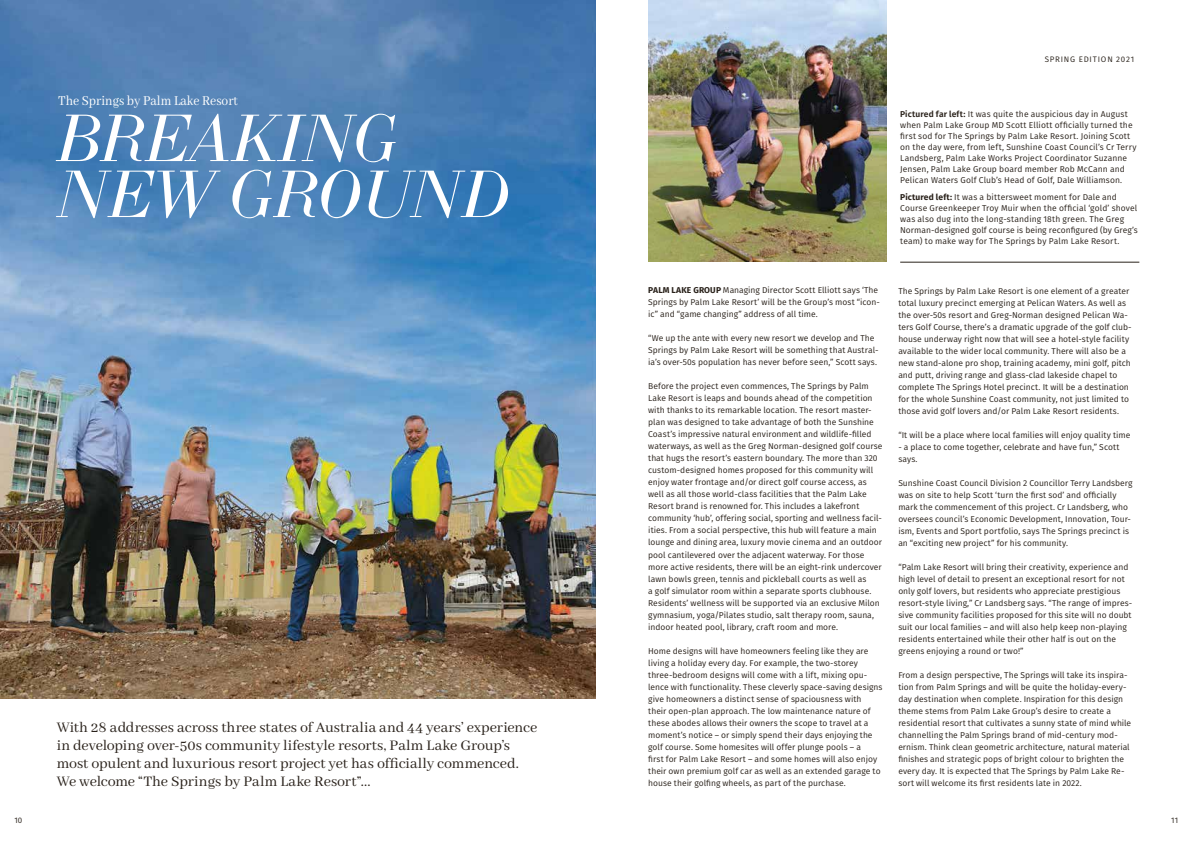
<style>
.page{position:relative;width:1191px;height:842px;background:#fff}
.page>*{position:absolute;margin:0;border:0;box-sizing:border-box;transform-origin:0 0}
.t1{font:italic 66px/56px "LTC Bodoni 175";color:#fff}
.t2{font:16px/18px "Abhaya Libre";color:#29211a}
.t3{font:15px "Abhaya Libre";color:#fff;scale:.9 1}
.t4{font:8.5px/12px "Fira Sans";color:#29211a}
.t5{font:8px "Fira Sans";letter-spacing:.1em;color:#29211a}
.s1{font-weight:600}
.s2{font-weight:700}
</style>
<div class="page">
<img style="left:0;top:0;width:596px;height:698px">
<img style="left:648px;top:0;width:238px;height:262px">
<hr style="left:900px;top:262px;width:239px;height:1px;background:#29211a">
<h3 class="t3" style="left:58px;top:92px;width:201px">The Springs by Palm Lake Resort</h3>
<h1 class="t1" style="left:58px;top:112px;width:453px">BREAKING<br>NEW GROUND</h1>
<p class="t5" style="left:14px;top:814px;width:9px">10</p>
<p class="t2" style="left:57px;top:719px;width:482px">With 28 addresses across three states of Australia and 44 years’ experience in developing over-50s community lifestyle resorts, Palm Lake Group’s most opulent and luxurious resort project yet has officially commenced.<br>We welcome “The Springs by Palm Lake Resort”...</p>
<p class="t5" style="left:1044px;top:54px;width:91px">SPRING EDITION 2021</p>
<p class="t4" style="left:900px;top:109px;width:238px;line-height:11px"><span class="s1">Pictured far left:</span> It was quite the auspicious day in August when Palm Lake Group MD Scott Elliott officially turned the first sod for The Springs by Palm Lake Resort. Joining Scott on the day were, from left, Sunshine Coast Council’s Cr Terry Landsberg, Palm Lake Works Project Coordinator Suzanne Jensen, Palm Lake Group board member Rob McCann and Pelican Waters Golf Club’s Head of Golf, Dale Williamson.</p>
<p class="t4" style="left:900px;top:192px;width:239px;line-height:11px"><span class="s2">Pictured left:</span> It was a bittersweet moment for Dale and Course Greenkeeper Troy Muir when the official ‘gold’ shovel was also dug into the long-standing 18th green. The Greg Norman-designed golf course is being reconfigured (by Greg’s team) to make way for The Springs by Palm Lake Resort.</p>
<p class="t4" style="left:648px;top:285px;width:233px"><span class="s2">PALM LAKE GROUP</span> Managing Director Scott Elliott says ‘The<br>Springs by Palm Lake Resort’ will be the Group’s most “icon&shy;ic” and “game changing” address of all time.</p>
<p class="t4" style="left:648px;top:333px;width:232px">“We up the ante with every new resort we develop and The<br>Springs by Palm Lake Resort will be something that Austral&shy;ia’s over-50s population has never before seen,” Scott says.</p>
<p class="t4" style="left:648px;top:381px;width:236px">Before the project even commences, The Springs by Palm Lake Resort is leaps and bounds ahead of the competition with thanks to its remarkable location. The resort master&shy;plan was designed to take advantage of both the Sunshine Coast’s impressive natural environment and wildlife-filled waterways, as well as the Greg Norman-designed golf course that hugs the resort’s eastern boundary. The more than 320 custom-designed homes proposed for this community will enjoy water frontage and/or direct golf course access, as well as all those world-class facilities that the Palm Lake Resort brand is renowned for. This includes a lakefront community ‘hub’, offering social, sporting and wellness facil&shy;ities. From a social perspective, this hub will feature a main lounge and dining area, luxury movie cinema and an outdoor pool cantilevered over the adjacent waterway. For those more active residents, there will be an eight-rink undercover lawn bowls green, tennis and pickleball courts as well as<br>a golf simulator room within a separate sports clubhouse.<br>Residents’ wellness will be supported via an exclusive Milon gymnasium, yoga/Pilates studio, salt therapy room, sauna, indoor heated pool, library, craft room and more.</p>
<p class="t4" style="left:648px;top:645px;width:236px">Home designs will have homeowners feeling like they are living a holiday every day. For example, the two-storey three-bedroom designs will come with a lift, mixing opu&shy;lence with functionality. These cleverly space-saving designs give homeowners a distinct sense of spaciousness with<br>their open-plan approach. The low maintenance nature of these abodes allows their owners the scope to travel at a moment’s notice – or simply spend their days enjoying the golf course. Some homesites will offer plunge pools – a<br>first for Palm Lake Resort – and some homes will also enjoy their own premium golf car as well as an extended garage to house their golfing wheels, as part of the purchase.</p>
<p class="t4" style="left:898px;top:285px;width:235px">The Springs by Palm Lake Resort is one element of a greater total luxury precinct emerging at Pelican Waters. As well as the over-50s resort and Greg-Norman designed Pelican Wa&shy;ters Golf Course, there’s a dramatic upgrade of the golf club&shy;house underway right now that will see a hotel-style facility available to the wider local community. There will also be a new stand-alone pro shop, training academy, mini golf, pitch and putt, driving range and glass-clad lakeside chapel to complete The Springs Hotel precinct. It will be a destination for the whole Sunshine Coast community, not just limited to those avid golf lovers and/or Palm Lake Resort residents.</p>
<p class="t4" style="left:898px;top:429px;width:234px">“It will be a place where local families will enjoy quality time</p>
<p class="t4" style="left:898px;top:441px;width:222px">- a place to come together, celebrate and have fun,” Scott says.</p>
<p class="t4" style="left:898px;top:477px;width:236px">Sunshine Coast Council Division 2 Councillor Terry Landsberg was on site to help Scott ‘turn the first sod’ and officially mark the commencement of this project. Cr Landsberg, who oversees council’s Economic Development, Innovation, Tour&shy;ism, Events and Sport portfolio, says The Springs precinct is an “exciting new project” for his community.</p>
<p class="t4" style="left:898px;top:561px;width:235px">“Palm Lake Resort will bring their creativity, experience and high level of detail to present an exceptional resort for not only golf lovers, but residents who appreciate prestigious resort-style living,” Cr Landsberg says. “The range of impres&shy;sive community facilities proposed for this site will no doubt suit our local families – and will also help keep non-playing residents entertained while their other half is out on the greens enjoying a round or two!”</p>
<p class="t4" style="left:898px;top:669px;width:234px">From a design perspective, The Springs will take its inspira&shy;tion from Palm Springs and will be quite the holiday-every&shy;day destination when complete. Inspiration for this design theme stems from Palm Lake Group’s desire to create a residential resort that cultivates a sunny state of mind while channelling the Palm Springs brand of mid-century mod&shy;ernism. Think clean geometric architecture, natural material finishes and strategic pops of bright colour to brighten the every day. It is expected that The Springs by Palm Lake Re&shy;sort will welcome its first residents late in 2022.</p>
<p class="t5" style="left:1171px;top:814px;width:8px">11</p>
</div>
